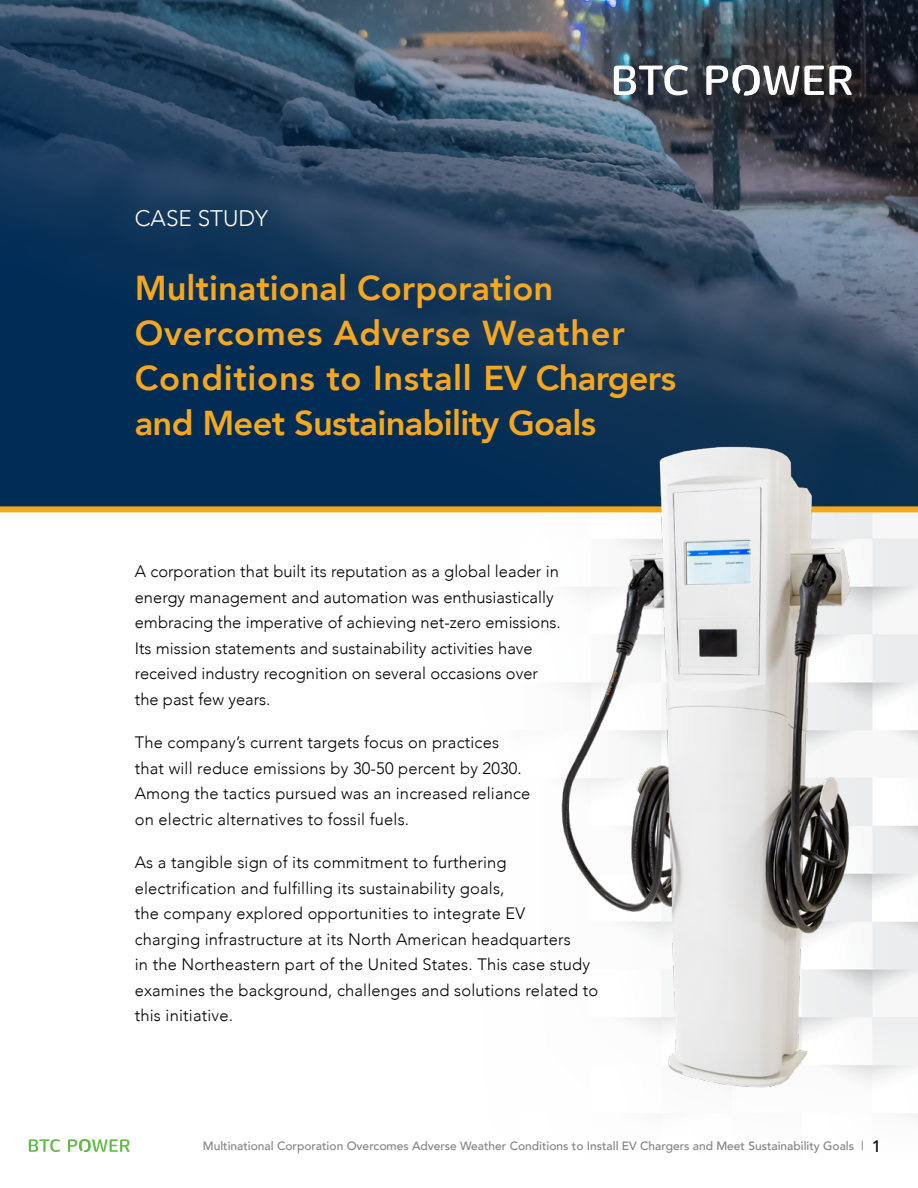
<style>
.page{position:relative;width:918px;height:1188px;background:#fff}
.page>*{position:absolute;margin:0;border:0;box-sizing:border-box;transform-origin:0 0}
.t1{font:800 34.5px/45px "Avenir";color:#f5a81d}
.t2{font:300 22.5px "Avenir";color:#fff}
.t3{font:300 16.5px/25.5px "Avenir";letter-spacing:.01em;color:#000}
.t4{font:500 12px "Avenir";color:#808285}
.s1{font-weight:400;font-size:12.6px}
.s2{font-size:16.5px;color:#000}
</style>
<div class="page">
<svg style="left:29px;top:1139px;width:31px;height:13px"></svg>
<svg style="left:68px;top:1139px;width:62px;height:13px"></svg>
<img style="left:0;top:0;width:918px;height:506px">
<svg style="left:614px;top:65px;width:74px;height:30px"></svg>
<svg style="left:706px;top:65px;width:146px;height:30px"></svg>
<div style="left:0;top:506px;width:918px;height:6px;background:#f5a81d"></div>
<img style="left:434px;top:319px;width:484px;height:799px">
<h2 class="t2" style="left:135px;top:205px;width:135px">CASE STUDY</h2>
<h1 class="t1" style="left:135px;top:265px;width:543px">Multinational Corporation<br>Overcomes Adverse Weather<br>Conditions to Install EV Chargers and Meet Sustainability Goals</h1>
<p class="t3" style="left:135px;top:559px;width:428px">A corporation that built its reputation as a global leader in energy management and automation was enthusiastically embracing the imperative of achieving net-zero emissions.<br>Its mission statements and sustainability activities have received industry recognition on several occasions over the past few years.</p>
<p class="t3" style="left:135px;top:730px;width:397px">The company’s current targets focus on practices that will reduce emissions by 30-50 percent by 2030.<br>Among the tactics pursued was an increased reliance on electric alternatives to fossil fuels.</p>
<p class="t3" style="left:135px;top:850px;width:465px">As a tangible sign of its commitment to furthering electrification and fulfilling its sustainability goals,<br>the company explored opportunities to integrate EV<br>charging infrastructure at its North American headquarters<br>in the Northeastern part of the United States. This case study examines the background, challenges and solutions related to this initiative.</p>
<p class="t4" style="left:203px;top:1136px;width:680px">Multinational Corporation Overcomes Adverse Weather Conditions to Install EV Chargers and Meet Sustainability Goals <span class="s1">|</span> <span class="s2">1</span></p>
</div>
